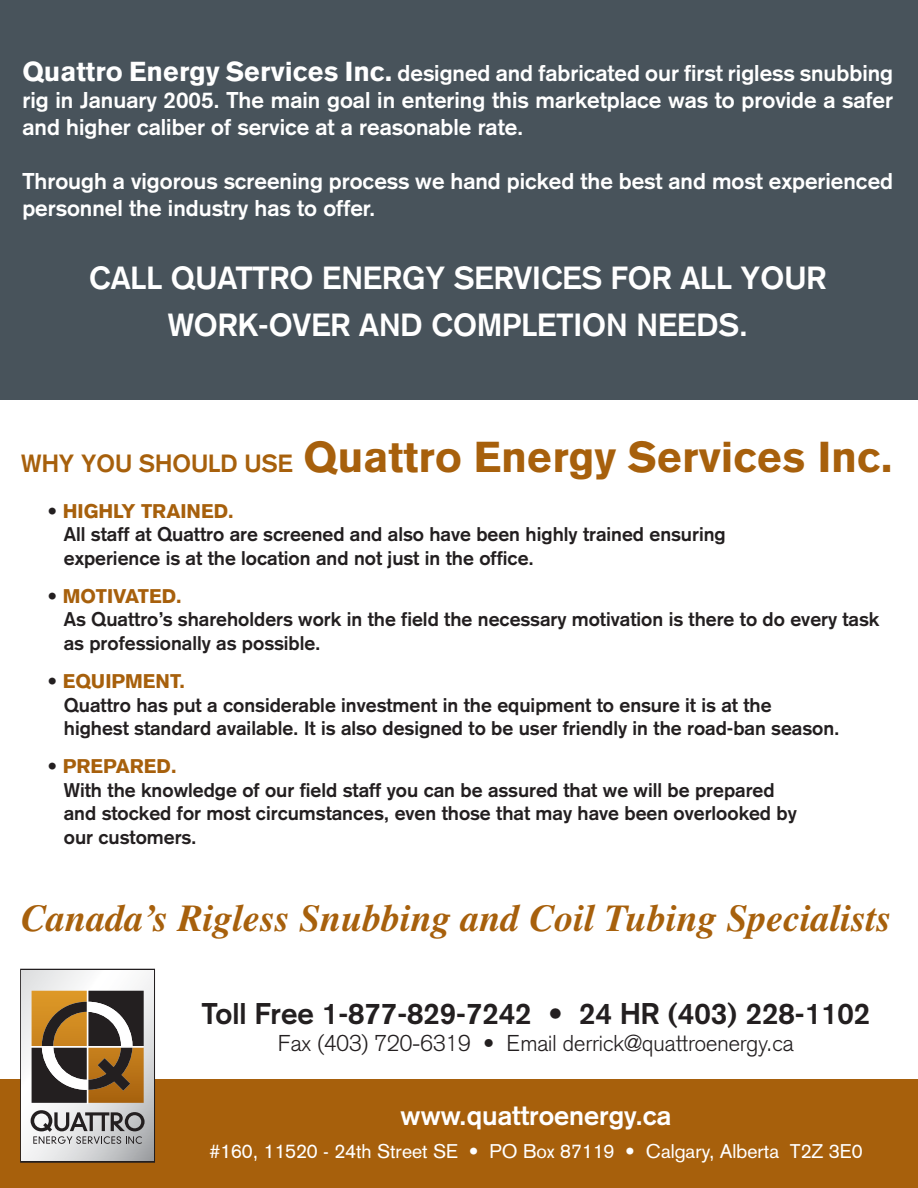
<style>
.page{position:relative;width:918px;height:1188px;background:#fff}
.page>*{position:absolute;margin:0;border:0;box-sizing:border-box;transform-origin:0 0}
.t1{font:900 42.45px "Akzidenz Grotesk";color:#a7600c}
.t2{font:italic 700 38.1px "Times";color:#a7600c}
.t3{font:700 31.5px/46.5px "Akzidenz Grotesk";color:#fff;text-align:center}
.t4{font:700 29.4px "Akzidenz Grotesk";color:#231f20}
.t5{font:700 27px "Akzidenz Grotesk";color:#fff}
.t6{font:700 22.5px/27px "Akzidenz Grotesk";color:#fff;text-align:justify}
.t7{font:300 22.5px "Akzidenz Grotesk";color:#231f20}
.t8{font:700 19.5px/23.4px "Akzidenz Grotesk";color:#231f20}
.t9{font:19.5px "Akzidenz Grotesk";color:#fff}
.s1{font-weight:900;font-size:27px}
.s2{font-weight:700;font-size:24.45px}
.s3{font-weight:900;color:#a7600c}
</style>
<div class="page">
<div style="left:0;top:0;width:918px;height:400px;background:#48535b"></div>
<div style="left:0;top:1080px;width:918px;height:108px;background:#a7600c"></div>
<div style="left:20px;top:969px;width:135px;height:194px;border:4px solid #231f20"></div>
<svg style="left:22px;top:971px;width:131px;height:190px"></svg>
<svg style="left:31px;top:1110px;width:114px;height:34px;background:#a1a0a2"></svg>
<svg style="left:32px;top:991px;width:112px;height:112px"></svg>
<hr style="left:31px;top:1046px;width:113px;height:2px;background:#fff">
<hr style="left:87px;top:990px;width:1px;height:114px;background:#fff">
<p class="t6" style="left:22px;top:59px;width:872px"><span class="s1">Quattro Energy Services Inc.</span> designed and fabricated our first rigless snubbing rig in January 2005. The main goal in entering this marketplace was to provide a safer and higher caliber of service at a reasonable rate.</p>
<p class="t6" style="left:22px;top:167px;width:872px">Through a vigorous screening process we hand picked the best and most experienced personnel the industry has to offer.</p>
<h3 class="t3" style="left:89px;top:255px;width:739px">CALL QUATTRO ENERGY SERVICES FOR ALL YOUR<br>WORK-OVER AND COMPLETION NEEDS.</h3>
<h1 class="t1" style="left:21px;top:431px;width:873px"><span class="s2">WHY YOU SHOULD USE</span> Quattro Energy Services Inc.</h1>
<p class="t8" style="left:64px;top:499px;width:663px;text-indent:-16px">• <span class="s3">HIGHLY TRAINED.<br></span>All staff at Quattro are screened and also have been highly trained ensuring experience is at the location and not just in the office.</p>
<p class="t8" style="left:64px;top:584px;width:817px;text-indent:-16px">• <span class="s3">MOTIVATED.<br></span>As Quattro’s shareholders work in the field the necessary motivation is there to do every task as professionally as possible.</p>
<p class="t8" style="left:64px;top:670px;width:777px;text-indent:-16px">• <span class="s3">EQUIPMENT.<br></span>Quattro has put a considerable investment in the equipment to ensure it is at the highest standard available. It is also designed to be user friendly in the road-ban season.</p>
<p class="t8" style="left:64px;top:755px;width:735px;text-indent:-16px">• <span class="s3">PREPARED.<br></span>With the knowledge of our field staff you can be assured that we will be prepared and stocked for most circumstances, even those that may have been overlooked by our customers.</p>
<h2 class="t2" style="left:21px;top:896px;width:872px">Canada’s Rigless Snubbing and Coil Tubing Specialists</h2>
<h3 class="t4" style="left:202px;top:996px;width:670px">Toll Free 1-877-829-7242 • 24 HR (403) 228-1102</h3>
<p class="t7" style="left:278px;top:1030px;width:517px">Fax (403) 720-6319 • Email derrick@quattroenergy.ca</p>
<h3 class="t5" style="left:401px;top:1099px;width:272px">www.quattroenergy.ca</h3>
<p class="t9" style="left:209px;top:1139px;width:655px">#160, 11520 - 24th Street SE • PO Box 87119 • Calgary, Alberta T2Z 3E0</p>
</div>
